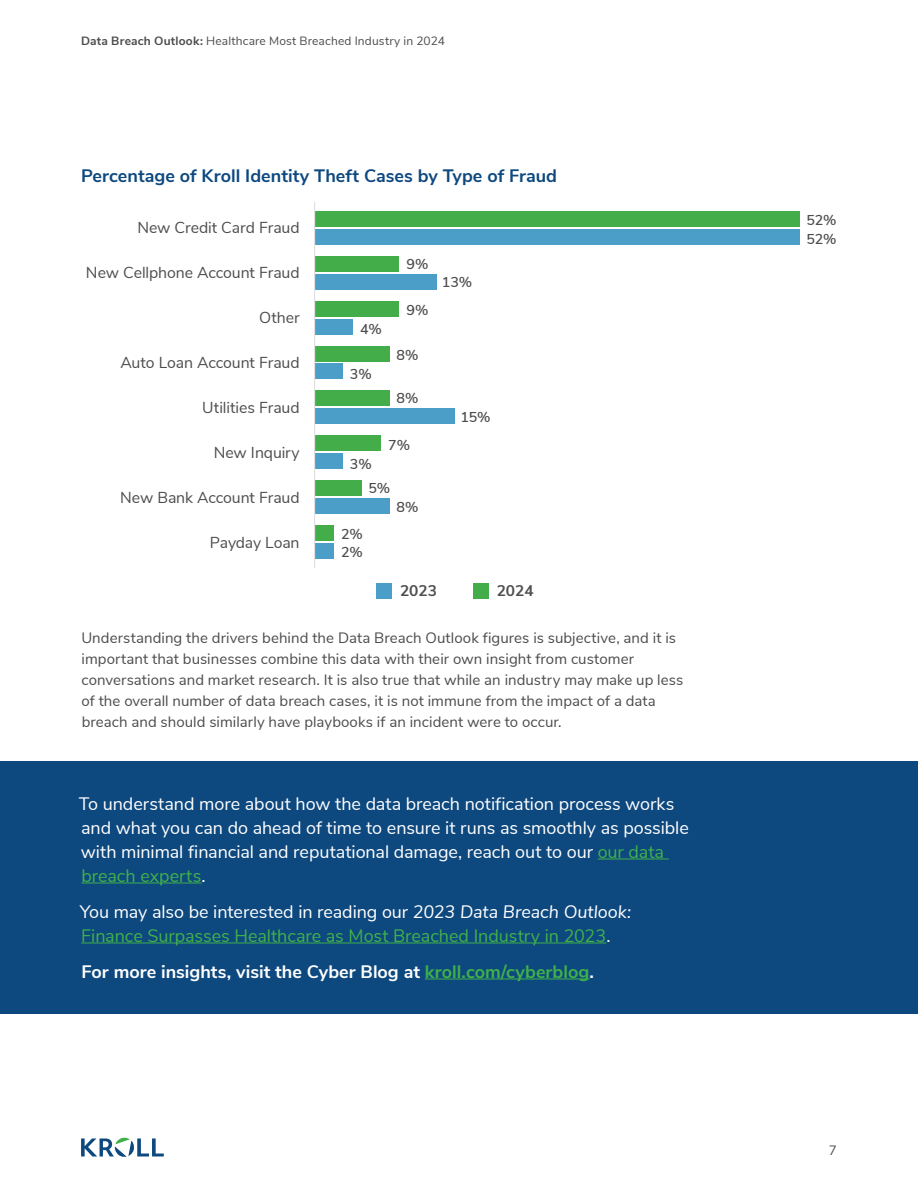
<style>
.page{position:relative;width:918px;height:1188px;background:#fff}
.page>*{position:absolute;margin:0;border:0;box-sizing:border-box;transform-origin:0 0}
.t1{font:800 18.6px "Nunito Sans";color:#14487f}
.Body_Text_-_Regular_Grey_-_10_14{font:18px/24px "Nunito Sans";letter-spacing:-.005em;color:#fff}
.Body_Text_-_Regular_Grey_-_10_14-2{font:18px/24px "Nunito Sans";letter-spacing:-.005em;color:#40b149}
.Body_Text_-_Regular_Grey_-_10_14-3{font:700 18px "Nunito Sans";color:#fff}
.Chart_Graphic_Heading_-_bold_Blue_-_12_2{font:700 18px "Nunito Sans";color:#0d487f}
.t2{font:15.9px "Nunito Sans";letter-spacing:-.01em;color:#4d4d4f}
.t3{font:700 15.45px "Nunito Sans";color:#4e4d50}
.Body_Text_-_Regular_Grey_-_10_14-4{font:15px/21px "Nunito Sans";letter-spacing:.005em;color:#4b4c4d}
.t4{font:600 14.25px/18.9px "Nunito Sans";letter-spacing:-.01em;color:#4d4d4f}
.t5{font:13.5px "Nunito Sans";color:#4b4c4d}
.t6{font:12px "Nunito Sans";letter-spacing:.015em;color:#4b4c4d}
.s1{font-weight:700}
.s2{color:#40b149}
.s3{color:#fff}
.s4{font-style:italic;color:#fff}
</style>
<div class="page">
<svg style="left:81px;top:1137px;width:83px;height:20px"></svg>
<div style="left:0;top:761px;width:918px;height:253px;background:#0d487f"></div>
<hr style="left:598px;top:859px;width:71px;height:1px;background:#40b149">
<hr style="left:81px;top:883px;width:121px;height:1px;background:#40b149">
<hr style="left:81px;top:943px;width:525px;height:1px;background:#40b149">
<hr style="left:425px;top:979px;width:165px;height:1px;background:#40b149">
<div style="left:315px;top:229px;width:485px;height:16px;background:#4b9ec7"></div>
<div style="left:315px;top:274px;width:121px;height:16px;background:#4b9ec7"></div>
<div style="left:315px;top:319px;width:37px;height:15px;background:#4b9ec7"></div>
<div style="left:315px;top:363px;width:28px;height:16px;background:#4b9ec7"></div>
<div style="left:315px;top:408px;width:140px;height:16px;background:#4b9ec7"></div>
<div style="left:315px;top:453px;width:28px;height:16px;background:#4b9ec7"></div>
<div style="left:315px;top:498px;width:75px;height:16px;background:#4b9ec7"></div>
<div style="left:315px;top:543px;width:19px;height:15px;background:#4b9ec7"></div>
<div style="left:315px;top:211px;width:485px;height:16px;background:#43ae49"></div>
<div style="left:315px;top:256px;width:84px;height:16px;background:#43ae49"></div>
<div style="left:315px;top:301px;width:84px;height:16px;background:#43ae49"></div>
<div style="left:315px;top:346px;width:75px;height:16px;background:#43ae49"></div>
<div style="left:315px;top:391px;width:75px;height:15px;background:#43ae49"></div>
<div style="left:315px;top:435px;width:65px;height:16px;background:#43ae49"></div>
<div style="left:315px;top:480px;width:47px;height:16px;background:#43ae49"></div>
<div style="left:315px;top:525px;width:19px;height:16px;background:#43ae49"></div>
<hr style="left:314px;top:202px;width:1px;height:366px;background:#dbdbdc">
<div style="left:377px;top:583px;width:15px;height:15px;background:#4b9ec7"></div>
<div style="left:473px;top:583px;width:15px;height:15px;background:#43ae49"></div>
<p class="t6" style="left:81px;top:32px;width:366px"><span class="s1">Data Breach Outlook:</span> Healthcare Most Breached Industry in 2024</p>
<p class="Chart_Graphic_Heading_-_bold_Blue_-_12_2" style="left:81px;top:163px;width:477px">Percentage of Kroll Identity Theft Cases by Type of Fraud</p>
<p class="t2" style="left:137px;top:215px;width:164px">New Credit Card Fraud</p>
<p class="t2" style="left:86px;top:260px;width:215px">New Cellphone Account Fraud</p>
<p class="t2" style="left:259px;top:305px;width:42px">Other</p>
<p class="t2" style="left:120px;top:350px;width:181px">Auto Loan Account Fraud</p>
<p class="t2" style="left:202px;top:396px;width:99px">Utilities Fraud</p>
<p class="t2" style="left:214px;top:441px;width:87px">New Inquiry</p>
<p class="t2" style="left:120px;top:486px;width:181px">New Bank Account Fraud</p>
<p class="t2" style="left:210px;top:531px;width:91px">Payday Loan</p>
<p class="t1" style="left:67px;top:166px;width:505px">Percentage of Kroll Identify Theft Cases by Type of Fraud</p>
<p class="t4" style="left:406px;top:253px;width:23px">9%</p>
<p class="t4" style="left:442px;top:272px;width:32px">13%</p>
<p class="t4" style="left:406px;top:300px;width:23px">9%</p>
<p class="t4" style="left:360px;top:319px;width:23px">4%</p>
<p class="t4" style="left:397px;top:345px;width:23px">8%</p>
<p class="t4" style="left:350px;top:364px;width:23px">3%</p>
<p class="t4" style="left:397px;top:388px;width:23px">8%</p>
<p class="t4" style="left:460px;top:407px;width:32px">15%</p>
<p class="t4" style="left:388px;top:435px;width:23px">7%</p>
<p class="t4" style="left:369px;top:451px;width:23px;line-height:24px;text-indent:-19px">3%<br>5%</p>
<p class="t4" style="left:397px;top:497px;width:23px">8%</p>
<p class="t4" style="left:341px;top:523px;width:23px">2%<br>2%</p>
<p class="t3" style="left:400px;top:579px;width:39px">2023</p>
<p class="t3" style="left:497px;top:579px;width:39px">2024</p>
<p class="Body_Text_-_Regular_Grey_-_10_14-4" style="left:81px;top:626px;width:603px">Understanding the drivers behind the Data Breach Outlook figures is subjective, and it is important that businesses combine this data with their own insight from customer conversations and market research. It is also true that while an industry may make up less of the overall number of data breach cases, it is not immune from the impact of a data breach and should similarly have playbooks if an incident were to occur.</p>
<p class="Body_Text_-_Regular_Grey_-_10_14" style="left:79px;top:790px;width:611px">To understand more about how the data breach notification process works and what you can do ahead of time to ensure it runs as smoothly as possible with minimal financial and reputational damage, reach out to our <span class="s2">our data breach experts</span>.</p>
<p class="Body_Text_-_Regular_Grey_-_10_14-2" style="left:80px;top:898px;width:553px"><span class="s3">You may also be interested in reading our</span> <span class="s4">2023 Data Breach Outlook:<br></span>Finance Surpasses Healthcare as Most Breached Industry in 2023<span class="s3">.</span></p>
<p class="Body_Text_-_Regular_Grey_-_10_14-3" style="left:81px;top:958px;width:514px">For more insights, visit the Cyber Blog at <span class="s2">kroll.com/cyberblog</span>.</p>
<p class="t4" style="left:806px;top:209px;width:32px">52%<br>52%</p>
<p class="t5" style="left:829px;top:1141px;width:10px">7</p>
</div>
